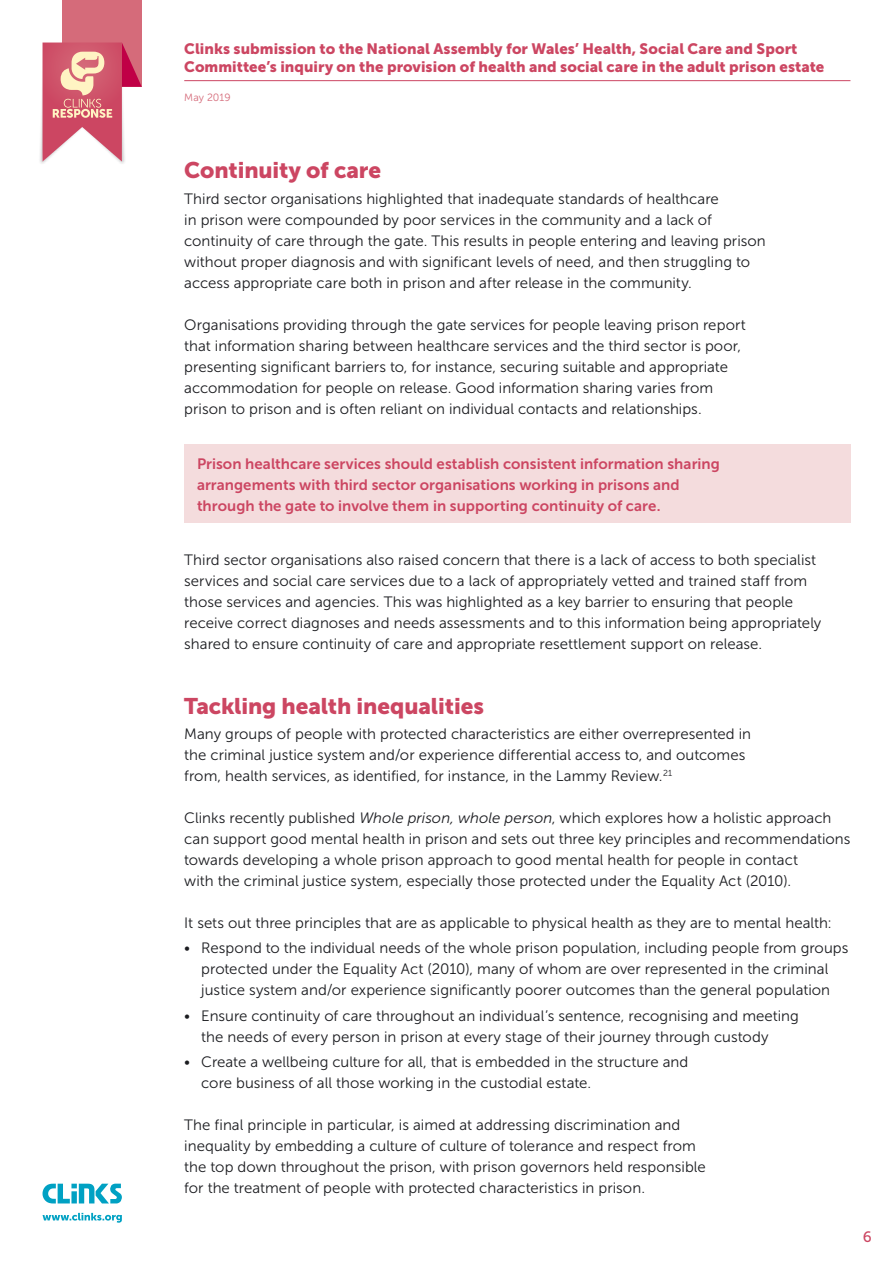
<style>
.page{position:relative;width:893px;height:1263px;background:#fff}
.page>*{position:absolute;margin:0;border:0;box-sizing:border-box;transform-origin:0 0}
.t1{font:22.5px "Museo Sans 900";letter-spacing:-.005em;color:#cc4662}
.t2{font:15px/21px "Museo Sans 300";letter-spacing:.005em;color:#1b1c20}
.t3{font:15px/21px "Museo Sans 700";letter-spacing:.005em;color:#cc4662}
.t4{font:15px/18px "Museo Sans 900";letter-spacing:.005em;color:#cc4662}
.t5{font:15px "Museo Sans 500";color:#cc4662}
.t6{font:10.5px "Museo Sans 300";letter-spacing:.005em;color:#d56b7a}
.s1{font-style:italic}
</style>
<div class="page">
<div style="left:62px;top:0;width:80px;height:87px;background:#d56b7a"></div>
<div style="left:38px;top:48px;width:88px;height:117px;background:#1b1c20;opacity:.25"></div>
<svg style="left:43px;top:43px;width:99px;height:119px"></svg>
<hr style="left:184px;top:80px;width:666px;height:1px;background:#cc4662">
<svg style="left:43px;top:1213px;width:79px;height:10px"></svg>
<svg style="left:43px;top:1183px;width:79px;height:20px"></svg>
<div style="left:184px;top:444px;width:666px;height:79px;background:#f4dcdd"></div>
<p class="t4" style="left:184px;top:39px;width:642px">Clinks submission to the National Assembly for Wales’ Health, Social Care and Sport<br>Committee’s inquiry on the provision of health and social care in the adult prison estate</p>
<p class="t6" style="left:184px;top:92px;width:48px">May 2019</p>
<h1 class="t1" style="left:184px;top:158px;width:198px">Continuity of care</h1>
<p class="t2" style="left:184px;top:188px;width:583px">Third sector organisations highlighted that inadequate standards of healthcare<br>in prison were compounded by poor services in the community and a lack of continuity of care through the gate. This results in people entering and leaving prison without proper diagnosis and with significant levels of need, and then struggling to access appropriate care both in prison and after release in the community.</p>
<p class="t2" style="left:184px;top:314px;width:563px">Organisations providing through the gate services for people leaving prison report that information sharing between healthcare services and the third sector is poor, presenting significant barriers to, for instance, securing suitable and appropriate accommodation for people on release. Good information sharing varies from prison to prison and is often reliant on individual contacts and relationships.</p>
<p class="t3" style="left:197px;top:453px;width:524px">Prison healthcare services should establish consistent information sharing arrangements with third sector organisations working in prisons and through the gate to involve them in supporting continuity of care.</p>
<p class="t2" style="left:184px;top:550px;width:639px">Third sector organisations also raised concern that there is a lack of access to both specialist services and social care services due to a lack of appropriately vetted and trained staff from those services and agencies. This was highlighted as a key barrier to ensuring that people receive correct diagnoses and needs assessments and to this information being appropriately shared to ensure continuity of care and appropriate resettlement support on release.</p>
<h1 class="t1" style="left:184px;top:693px;width:301px">Tackling health inequalities</h1>
<p class="t2" style="left:184px;top:723px;width:568px">Many groups of people with protected characteristics are either overrepresented in the criminal justice system and/or experience differential access to, and outcomes from, health services, as identified, for instance, in the Lammy Review.<sup>21</sup></p>
<p class="t2" style="left:184px;top:807px;width:668px">Clinks recently published <span class="s1">Whole prison, whole person</span>, which explores how a holistic approach can support good mental health in prison and sets out three key principles and recommendations towards developing a whole prison approach to good mental health for people in contact<br>with the criminal justice system, especially those protected under the Equality Act (2010).</p>
<p class="t2" style="left:184px;top:912px;width:649px">It sets out three principles that are as applicable to physical health as they are to mental health:</p>
<p class="t2" style="left:184px;top:938px;width:666px;text-align:center">• Respond to the individual needs of the whole prison population, including people from groups protected under the Equality Act (2010), many of whom are over represented in the criminal justice system and/or experience significantly poorer outcomes than the general population</p>
<p class="t2" style="left:201px;top:1005px;width:599px;text-indent:-17px">• Ensure continuity of care throughout an individual’s sentence, recognising and meeting the needs of every person in prison at every stage of their journey through custody</p>
<p class="t2" style="left:201px;top:1051px;width:489px;text-indent:-17px">• Create a wellbeing culture for all, that is embedded in the structure and core business of all those working in the custodial estate.</p>
<p class="t2" style="left:184px;top:1114px;width:523px">The final principle in particular, is aimed at addressing discrimination and inequality by embedding a culture of culture of tolerance and respect from the top down throughout the prison, with prison governors held responsible for the treatment of people with protected characteristics in prison.</p>
<p class="t5" style="left:863px;top:1228px;width:10px">6</p>
</div>
